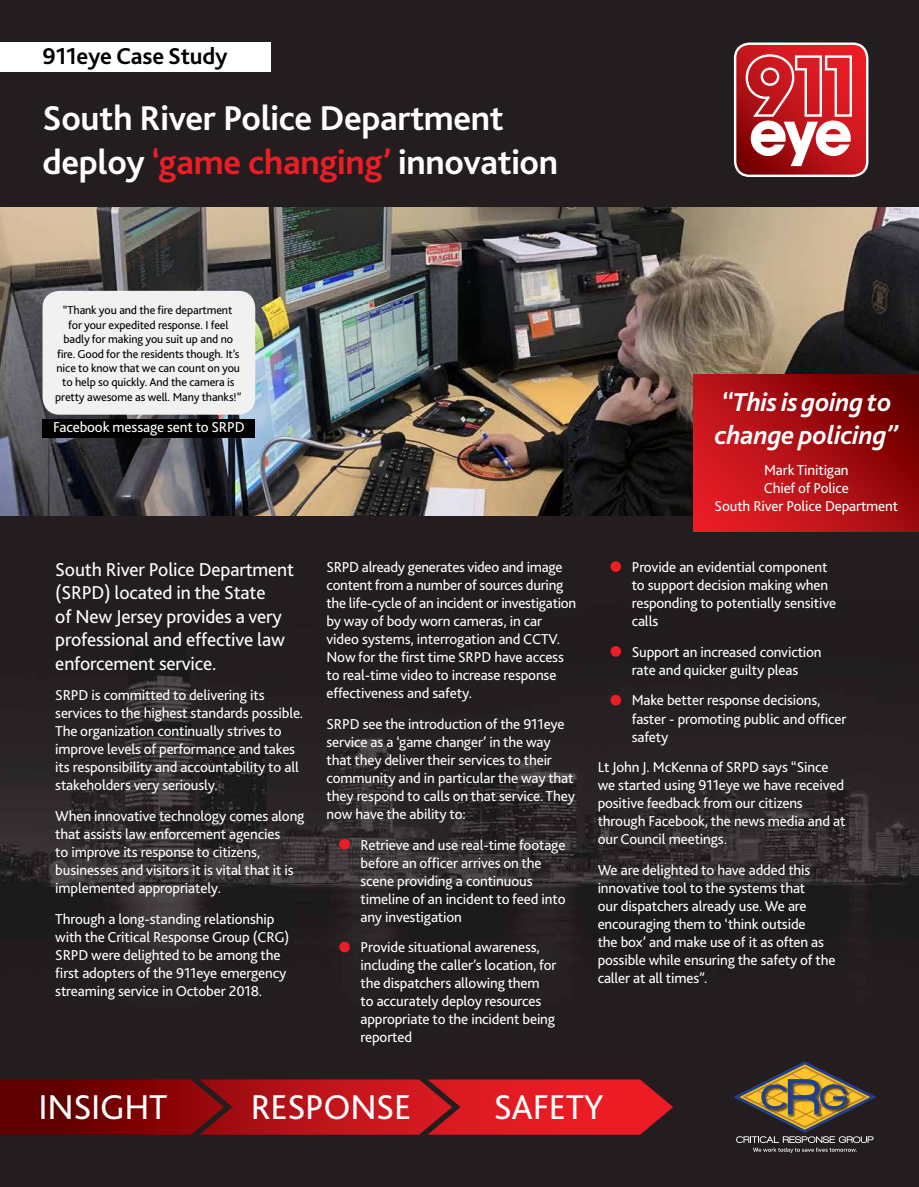
<style>
.page{position:relative;width:919px;height:1187px;background:#fff}
.page>*{position:absolute;margin:0;border:0;box-sizing:border-box;transform-origin:0 0}
.t1{font:700 36px/43.2px "Bliss 2";letter-spacing:-.01em;color:#fff}
.t2{font:36px "Bliss 2";letter-spacing:-.01em;color:#fff}
.t3{font:italic 700 27px/32.4px "Bliss 2";letter-spacing:-.01em;color:#fff}
.t4{font:700 24px "Bliss 2";letter-spacing:-.01em;color:#000}
.t5{font:19.5px/23.4px "Bliss 2";letter-spacing:-.01em;color:#fff}
.t6{font:15px/18px "Bliss 2";letter-spacing:-.01em;color:#fff}
.t7{font:12px/14.4px "Bliss 2";letter-spacing:-.01em;color:#000;text-align:center}
.s1{color:#ed1d24}
</style>
<div class="page">
<div style="left:0;top:0;width:918px;height:110px;background:#231d1f"></div>
<img style="left:0;top:110px;width:918px;height:1076px">
<svg style="left:0;top:1079px;width:673px;height:55px"></svg>
<svg style="left:733px;top:1061px;width:143px;height:91px"></svg>
<div style="left:0;top:43px;width:270px;height:29px;background:#fff"></div>
<div style="left:339px;top:838px;width:11px;height:11px;background:#ed1d24;border-radius:50%"></div>
<div style="left:339px;top:941px;width:11px;height:11px;background:#ed1d24;border-radius:50%"></div>
<div style="left:610px;top:561px;width:11px;height:11px;background:#ed1d24;border-radius:50%"></div>
<div style="left:610px;top:646px;width:11px;height:10px;background:#ed1d24;border-radius:50%"></div>
<div style="left:610px;top:694px;width:11px;height:11px;background:#ed1d24;border-radius:50%"></div>
<img style="left:0;top:207px;width:918px;height:309px">
<div style="left:733px;top:42px;width:135px;height:135px;border:2px solid #fff;border-radius:14px"></div>
<svg style="left:735px;top:44px;width:132px;height:132px"></svg>
<svg style="left:693px;top:374px;width:225px;height:157px"></svg>
<div style="left:43px;top:291px;width:212px;height:123px;background:#f1f1f1;border-radius:17px"></div>
<div style="left:43px;top:419px;width:212px;height:18px;background:#000"></div>
<h3 class="t4" style="left:43px;top:41px;width:186px">911eye Case Study</h3>
<h1 class="t1" style="left:43px;top:96px;width:517px">South River Police Department deploy <span class="s1">‘game changing’</span> innovation</h1>
<p class="t7" style="left:55px;top:303px;width:188px">“Thank you and the fire department for your expedited response. I feel badly for making you suit up and no fire. Good for the residents though. It’s nice to know that we can count on you to help so quickly. And the camera is pretty awesome as well. Many thanks!”</p>
<p class="t6" style="left:53px;top:418px;width:193px">Facebook message sent to SRPD</p>
<h3 class="t5" style="left:55px;top:557px;width:240px">South River Police Department (SRPD) located in the State<br>of New Jersey provides a very professional and effective law enforcement service.</h3>
<p class="t6" style="left:55px;top:686px;width:249px">SRPD is committed to delivering its services to the highest standards possible.<br>The organization continually strives to improve levels of performance and takes its responsibility and accountability to all stakeholders very seriously.</p>
<p class="t6" style="left:55px;top:806px;width:251px">When innovative technology comes along that assists law enforcement agencies<br>to improve its response to citizens, businesses and visitors it is vital that it is implemented appropriately.</p>
<p class="t6" style="left:55px;top:909px;width:235px">Through a long-standing relationship with the Critical Response Group (CRG)<br>SRPD were delighted to be among the first adopters of the 911eye emergency streaming service in October 2018.</p>
<p class="t6" style="left:326px;top:557px;width:251px">SRPD already generates video and image content from a number of sources during the life-cycle of an incident or investigation by way of body worn cameras, in car video systems, interrogation and CCTV.<br>Now for the first time SRPD have access to real-time video to increase response effectiveness and safety.</p>
<p class="t6" style="left:326px;top:714px;width:250px">SRPD see the introduction of the 911eye service as a ‘game changer’ in the way that they deliver their services to their community and in particular the way that they respond to calls on that service. They now have the ability to:</p>
<p class="t6" style="left:360px;top:835px;width:206px">Retrieve and use real-time footage before an officer arrives on the scene providing a continuous timeline of an incident to feed into any investigation</p>
<p class="t6" style="left:360px;top:937px;width:197px">Provide situational awareness, including the caller’s location, for the dispatchers allowing them to accurately deploy resources appropriate to the incident being reported</p>
<h2 class="t3" style="left:714px;top:385px;width:184px">“This is going to change policing”</h2>
<p class="t6" style="left:714px;top:460px;width:185px;text-align:center">Mark Tinitigan<br>Chief of Police<br>South River Police Department</p>
<p class="t6" style="left:631px;top:557px;width:206px">Provide an evidential component to support decision making when responding to potentially sensitive calls</p>
<p class="t6" style="left:631px;top:642px;width:191px">Support an increased conviction rate and quicker guilty pleas</p>
<p class="t6" style="left:631px;top:691px;width:216px">Make better response decisions, faster - promoting public and officer safety</p>
<p class="t6" style="left:597px;top:757px;width:249px">Lt John J. McKenna of SRPD says “Since we started using 911eye we have received positive feedback from our citizens through Facebook, the news media and at our Council meetings.</p>
<p class="t6" style="left:597px;top:860px;width:239px">We are delighted to have added this innovative tool to the systems that<br>our dispatchers already use. We are encouraging them to ‘think outside<br>the box’ and make use of it as often as possible while ensuring the safety of the caller at all times”.</p>
<h1 class="t2" style="left:39px;top:1084px;width:130px">INSIGHT</h1>
<h1 class="t2" style="left:251px;top:1084px;width:162px">RESPONSE</h1>
<h1 class="t2" style="left:493px;top:1084px;width:111px">SAFETY</h1>
</div>
